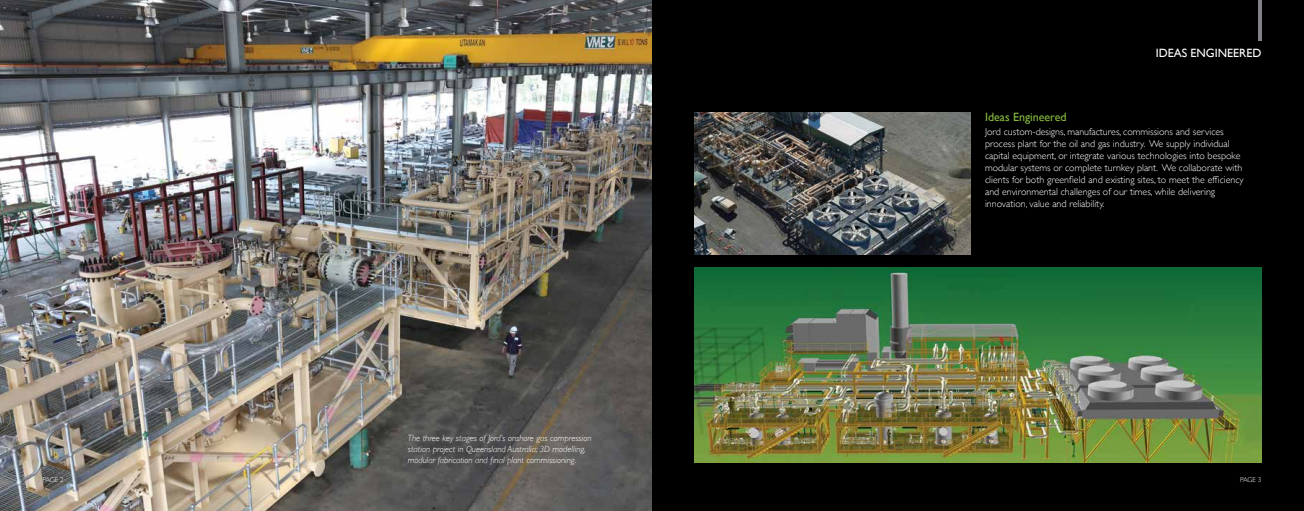
<style>
.page{position:relative;width:1304px;height:511px;background:#fff}
.page>*{position:absolute;margin:0;border:0;box-sizing:border-box;transform-origin:0 0}
.t1{font:12px "Gill Sans";color:#87bc3f}
.t2{font:12px "Gill Sans";color:#fff}
.t3{font:300 10px/12px "Gill Sans";color:#fff}
.t4{font:italic 300 9px/10.8px "Gill Sans";color:#fff}
.t5{font:300 7px "Gill Sans";letter-spacing:-.05em;color:#fff}
</style>
<div class="page">
<div style="left:652px;top:0;width:652px;height:510px;background:#000"></div>
<img style="left:694px;top:113px;width:277px;height:141px">
<img style="left:694px;top:267px;width:567px;height:195px">
<hr style="left:1258px;top:0;width:3px;height:41px;background:#808285">
<img style="left:0;top:0;width:652px;height:510px">
<p class="t2" style="left:1156px;top:45px;width:107px">IDEAS ENGINEERED</p>
<p class="t4" style="left:408px;top:432px;width:185px">The three key stages of Jord’s onshore gas compression station project in Queensland Australia; 3D modelling, modular fabrication and final plant commissioning.</p>
<p class="t1" style="left:985px;top:110px;width:83px">Ideas Engineered</p>
<p class="t3" style="left:985px;top:125px;width:260px">Jord custom-designs, manufactures, commissions and services process plant for the oil and gas industry. We supply individual capital equipment, or integrate various technologies into bespoke modular systems or complete turnkey plant. We collaborate with clients for both greenfield and existing sites, to meet the efficiency and environmental challenges of our times, while delivering innovation, value and reliability.</p>
<p class="t5" style="left:43px;top:473px;width:23px">PAGE 2</p>
<p class="t5" style="left:1240px;top:473px;width:23px">PAGE 3</p>
</div>
